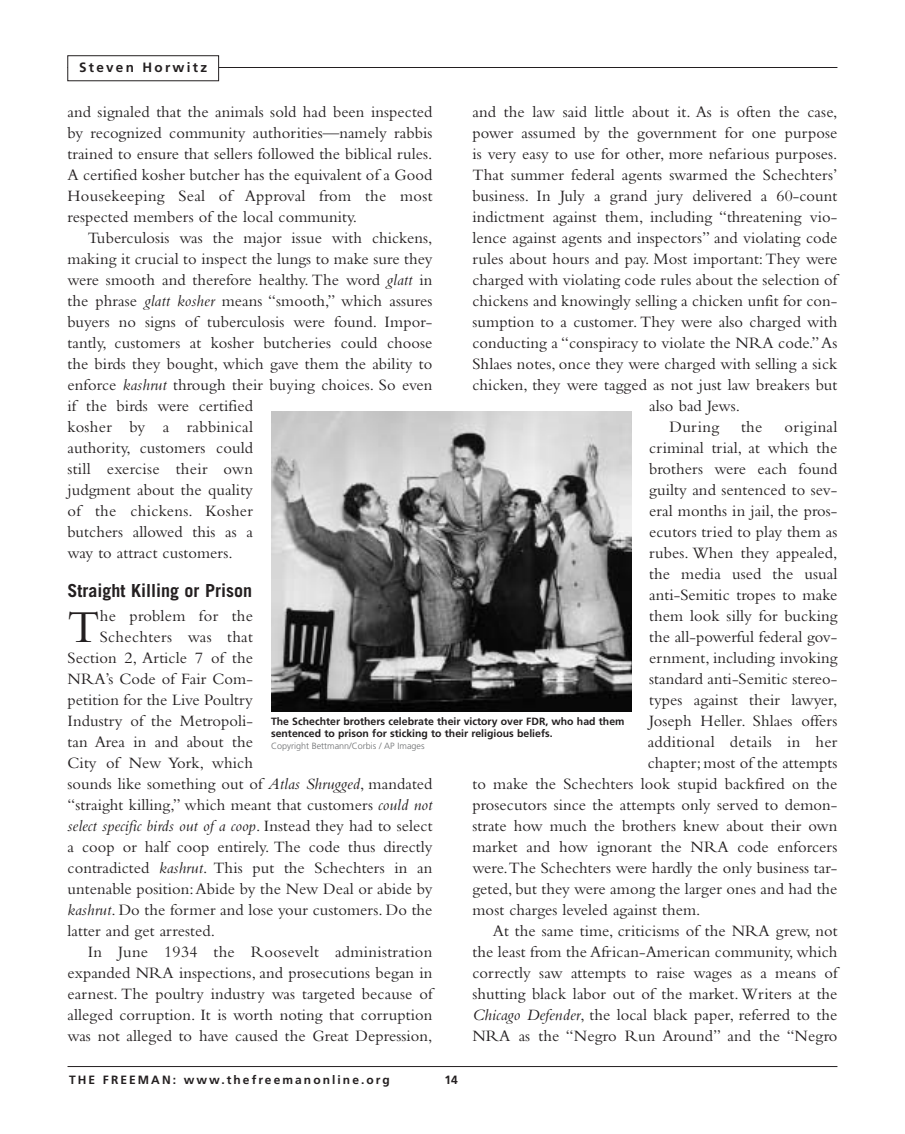
<style>
.page{position:relative;width:905px;height:1134px;background:#fff}
.page>*{position:absolute;margin:0;border:0;box-sizing:border-box;transform-origin:0 0}
.t1{font:47.7px "Bembo";color:#231f20}
.t2{font:700 18px "Trade Gothic";color:#231f20}
.t3{font:16.5px/21px "Bembo";letter-spacing:.005em;color:#231f20;text-align:justify}
.t4{font:italic 16.5px "Bembo";letter-spacing:.005em;color:#231f20}
.t5{font:700 13.5px "Frutiger";letter-spacing:.165em;color:#231f20}
.t6{font:700 12px "Frutiger";letter-spacing:.17em;color:#231f20}
.t7{font:700 10.5px/12px "Frutiger";color:#231f20}
.t8{font:300 9px "Frutiger";color:#6c6e70}
.s1{font-style:italic}
.s2{font-style:normal}
</style>
<div class="page">
<hr style="left:68px;top:1066px;width:769px;height:1px;background:#231f20">
<hr style="left:68px;top:67px;width:769px;height:1px;background:#231f20">
<div style="left:68px;top:56px;width:151px;height:25px;background:#fff"></div>
<img style="left:271px;top:411px;width:360px;height:300px">
<p class="t5" style="left:79px;top:62px;width:129px">Steven Horwitz</p>
<p class="t3" style="left:472px;top:103px;width:366px">and the law said little about it. As is often the case,</p>
<p class="t3" style="left:472px;top:124px;width:366px">power assumed by the government for one purpose</p>
<p class="t3" style="left:472px;top:145px;width:366px">is very easy to use for other, more nefarious purposes.</p>
<p class="t3" style="left:472px;top:166px;width:366px">That summer federal agents swarmed the Schechters’</p>
<p class="t3" style="left:472px;top:187px;width:366px">business. In July a grand jury delivered a 60-count</p>
<p class="t3" style="left:472px;top:208px;width:366px">indictment against them, including “threatening vio-</p>
<p class="t3" style="left:472px;top:229px;width:366px">lence against agents and inspectors” and violating code</p>
<p class="t3" style="left:472px;top:250px;width:366px">rules about hours and pay. Most important:They were</p>
<p class="t3" style="left:472px;top:271px;width:366px">charged with violating code rules about the selection of</p>
<p class="t3" style="left:472px;top:292px;width:366px">chickens and knowingly selling a chicken unfit for con-</p>
<p class="t3" style="left:472px;top:313px;width:366px">sumption to a customer. They were also charged with</p>
<p class="t3" style="left:472px;top:334px;width:366px">conducting a “conspiracy to violate the NRA code.”As</p>
<p class="t3" style="left:472px;top:355px;width:366px">Shlaes notes, once they were charged with selling a sick</p>
<p class="t3" style="left:472px;top:376px;width:366px">chicken, they were tagged as not just law breakers but</p>
<p class="t3" style="left:649px;top:397px;width:92px">also bad Jews.</p>
<p class="t3" style="left:669px;top:418px;width:51px">During</p>
<p class="t3" style="left:741px;top:418px;width:23px">the</p>
<p class="t3" style="left:784px;top:418px;width:54px">original</p>
<p class="t3" style="left:649px;top:439px;width:190px">criminal trial, at which the</p>
<p class="t3" style="left:649px;top:460px;width:190px">brothers were each found</p>
<p class="t3" style="left:649px;top:481px;width:190px">guilty and sentenced to sev-</p>
<p class="t3" style="left:649px;top:502px;width:190px">eral months in jail, the pros-</p>
<p class="t3" style="left:649px;top:523px;width:190px">ecutors tried to play them as</p>
<p class="t3" style="left:649px;top:544px;width:190px">rubes. When they appealed,</p>
<p class="t3" style="left:649px;top:565px;width:190px">the media used the usual</p>
<p class="t3" style="left:649px;top:586px;width:190px">anti-Semitic tropes to make</p>
<p class="t3" style="left:649px;top:607px;width:190px">them look silly for bucking</p>
<p class="t3" style="left:649px;top:628px;width:190px">the all-powerful federal gov-</p>
<p class="t3" style="left:649px;top:649px;width:190px">ernment, including invoking</p>
<p class="t3" style="left:649px;top:670px;width:190px">standard anti-Semitic stereo-</p>
<p class="t3" style="left:649px;top:691px;width:190px">types against their lawyer,</p>
<p class="t3" style="left:649px;top:712px;width:190px">Joseph Heller. Shlaes offers</p>
<p class="t3" style="left:647px;top:733px;width:191px">additional details in her</p>
<p class="t3" style="left:647px;top:754px;width:191px">chapter; most of the attempts</p>
<p class="t3" style="left:472px;top:775px;width:366px">to make the Schechters look stupid backfired on the</p>
<p class="t3" style="left:472px;top:796px;width:366px">prosecutors since the attempts only served to demon-</p>
<p class="t3" style="left:472px;top:817px;width:366px">strate how much the brothers knew about their own</p>
<p class="t3" style="left:472px;top:838px;width:366px">market and how ignorant the NRA code enforcers</p>
<p class="t3" style="left:472px;top:859px;width:366px">were.The Schechters were hardly the only business tar-</p>
<p class="t3" style="left:472px;top:880px;width:366px">geted, but they were among the larger ones and had the</p>
<p class="t3" style="left:472px;top:901px;width:229px">most charges leveled against them.</p>
<p class="t3" style="left:492px;top:922px;width:346px">At the same time, criticisms of the NRA grew, not</p>
<p class="t3" style="left:472px;top:943px;width:366px">the least from the African-American community, which</p>
<p class="t3" style="left:472px;top:964px;width:366px">correctly saw attempts to raise wages as a means of</p>
<p class="t3" style="left:472px;top:985px;width:366px">shutting black labor out of the market. Writers at the</p>
<p class="t3" style="left:472px;top:1006px;width:366px"><span class="s1">Chicago Defender</span>, the local black paper, referred to the</p>
<p class="t3" style="left:472px;top:1027px;width:366px">NRA as the “Negro Run Around” and the “Negro</p>
<p class="t3" style="left:68px;top:103px;width:366px">and signaled that the animals sold had been inspected by recognized community authorities—namely rabbis trained to ensure that sellers followed the biblical rules.<br>A certified kosher butcher has the equivalent of a Good Housekeeping Seal of Approval from the most respected members of the local community.</p>
<p class="t3" style="left:68px;top:229px;width:366px;text-align:left;text-indent:20px">Tuberculosis was the major issue with chickens, making it crucial to inspect the lungs to make sure they were smooth and therefore healthy. The word <span class="s1">glatt</span> in the phrase <span class="s1">glatt kosher</span> means “smooth,” which assures buyers no signs of tuberculosis were found. Impor&shy;tantly, customers at kosher butcheries could choose the birds they bought, which gave them the ability to enforce <span class="s1">kashrut</span> through their buying choices. So even if the birds were certified<br>kosher by a rabbinical<br>authority, customers could<br>still exercise their own<br>judgment about the quality<br>of the chickens. Kosher<br>butchers allowed this as a<br>way to attract customers.</p>
<p class="t2" style="left:68px;top:584px;width:186px">Straight Killing or Prison</p>
<h1 class="t1" style="left:68px;top:610px;width:34px">T</h1>
<p class="t3" style="left:100px;top:607px;width:155px">he problem for the</p>
<p class="t3" style="left:100px;top:628px;width:155px">Schechters was that</p>
<p class="t3" style="left:68px;top:649px;width:187px">Section 2, Article 7 of the</p>
<p class="t3" style="left:68px;top:670px;width:187px">NRA’s Code of Fair Com-</p>
<p class="t3" style="left:68px;top:691px;width:187px">petition for the Live Poultry</p>
<p class="t3" style="left:68px;top:712px;width:187px">Industry of the Metropoli-</p>
<p class="t3" style="left:68px;top:733px;width:187px">tan Area in and about the</p>
<p class="t3" style="left:68px;top:754px;width:187px">City of New York, which</p>
<p class="t3" style="left:68px;top:775px;width:366px">sounds like something out of <span class="s1">Atlas Shrugged</span>, mandated</p>
<p class="t3" style="left:68px;top:796px;width:366px">“straight killing,” which meant that customers <span class="s1">could not</span></p>
<p class="t4" style="left:68px;top:820px;width:366px">select specific birds out of a coop<span class="s2">. Instead they had to select</span></p>
<p class="t3" style="left:68px;top:838px;width:366px">a coop or half coop entirely. The code thus directly</p>
<p class="t3" style="left:68px;top:859px;width:366px">contradicted <span class="s1">kashrut</span>. This put the Schechters in an</p>
<p class="t3" style="left:68px;top:880px;width:366px">untenable position:Abide by the New Deal or abide by</p>
<p class="t3" style="left:68px;top:901px;width:366px"><span class="s1">kashrut</span>. Do the former and lose your customers. Do the</p>
<p class="t3" style="left:68px;top:922px;width:149px">latter and get arrested.</p>
<p class="t3" style="left:88px;top:943px;width:346px">In June 1934 the Roosevelt administration</p>
<p class="t3" style="left:68px;top:964px;width:366px">expanded NRA inspections, and prosecutions began in</p>
<p class="t3" style="left:68px;top:985px;width:366px">earnest. The poultry industry was targeted because of</p>
<p class="t3" style="left:68px;top:1006px;width:366px">alleged corruption. It is worth noting that corruption</p>
<p class="t3" style="left:68px;top:1027px;width:366px">was not alleged to have caused the Great Depression,</p>
<p class="t7" style="left:271px;top:716px;width:355px">The Schechter brothers celebrate their victory over FDR, who had them sentenced to prison for sticking to their religious beliefs.</p>
<p class="t8" style="left:271px;top:742px;width:155px">Copyright Bettmann/Corbis / AP Images</p>
<p class="t6" style="left:69px;top:1075px;width:322px">THE FREEMAN: www.thefreemanonline.org</p>
<p class="t6" style="left:444px;top:1075px;width:15px">14</p>
</div>
